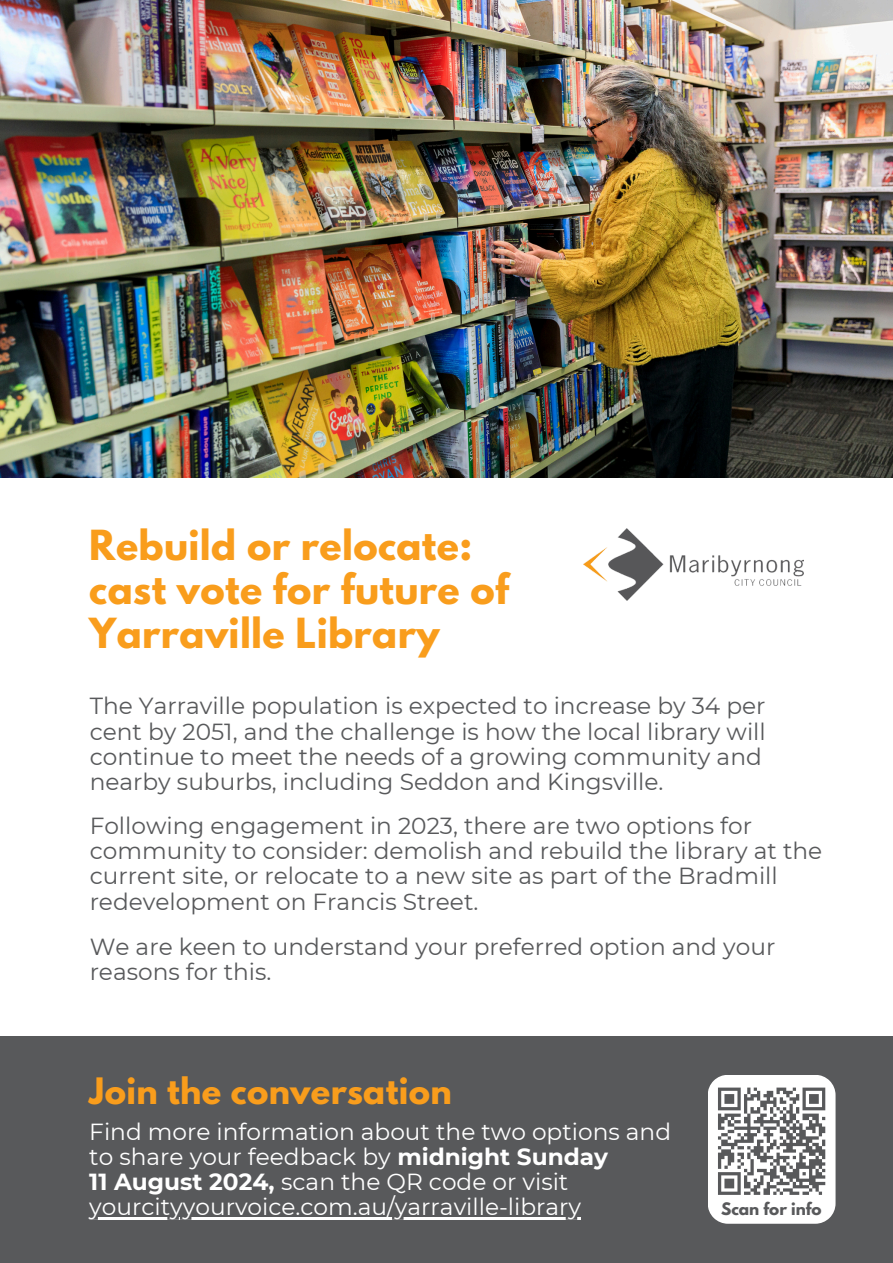
<style>
.page{position:relative;width:893px;height:1263px;background:#fff}
.page>*{position:absolute;margin:0;border:0;box-sizing:border-box;transform-origin:0 0}
.t1{font:700 36.75px/43.9px "League Spartan";letter-spacing:.01em;color:#f99d1c}
.t2{font:700 32.25px "League Spartan";letter-spacing:.01em;color:#f99d1c}
.t3{font:23.25px/25.3px "Montserrat";color:#58595b}
.t4{font:23.25px/25.3px "Montserrat";color:#fff}
.t5{font:700 15.3px "League Spartan";color:#58595b}
.s1{font-weight:700}
</style>
<div class="page">
<img style="left:0;top:0;width:893px;height:477px">
<div style="left:0;top:1036px;width:893px;height:227px;background:#58595b"></div>
<svg style="left:708px;top:1075px;width:127px;height:148px"></svg>
<hr style="left:89px;top:1217px;width:492px;height:2px;background:#fff">
<img style="left:583px;top:528px;width:220px;height:73px">
<h1 class="t1" style="left:89px;top:528px;width:421px">Rebuild or relocate: cast vote for future of<br>Yarraville Library</h1>
<p class="t3" style="left:90px;top:693px;width:677px">The Yarraville population is expected to increase by 34 per cent by 2051, and the challenge is how the local library will continue to meet the needs of a growing community and nearby suburbs, including Seddon and Kingsville.</p>
<h3 class="t3" style="left:90px;top:813px;width:734px">Following engagement in 2023, there are two options for community to consider: demolish and rebuild the library at the current site, or relocate to a new site as part of the Bradmill redevelopment on Francis Street.</h3>
<h3 class="t3" style="left:90px;top:934px;width:687px">We are keen to understand your preferred option and your reasons for this.</h3>
<h3 class="t2" style="left:89px;top:1075px;width:364px">Join the conversation</h3>
<h3 class="t4" style="left:89px;top:1118px;width:583px">Find more information about the two options and to share your feedback by <span class="s1">midnight Sunday<br>11 August 2024,</span> scan the QR code or visit</h3>
<p class="t4" style="left:89px;top:1194px;width:493px">yourcityyourvoice.com.au/yarraville-library</p>
<h2 class="t5" style="left:721px;top:1201px;width:102px">Scan for info</h2>
</div>
